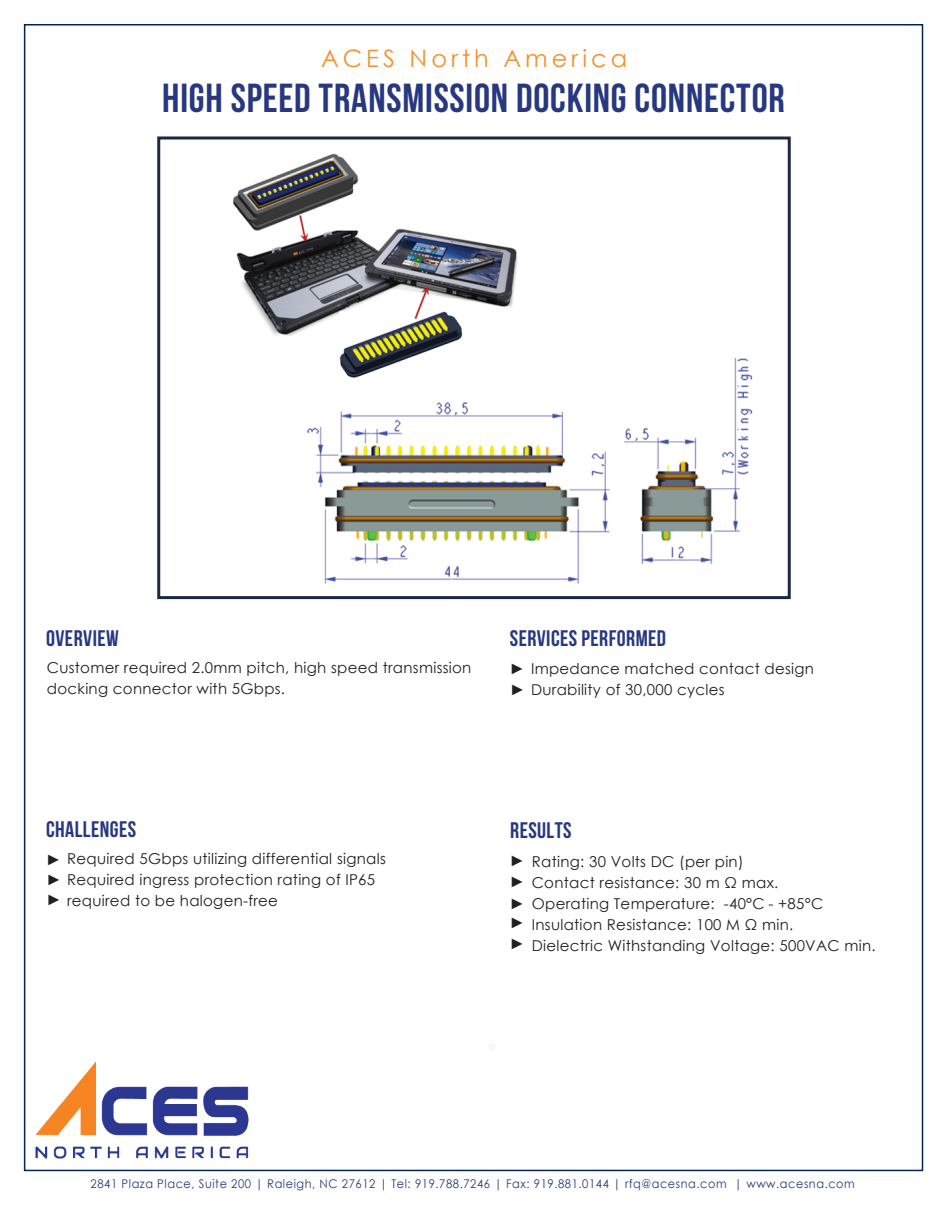
<style>
.page{position:relative;width:945px;height:1215px;background:#fff}
.page>*{position:absolute;margin:0;border:0;box-sizing:border-box;transform-origin:0 0}
.t1{font:40.5px "Bebas Neue";letter-spacing:.02em;color:#273880}
.t2{font:24px "Century Gothic";letter-spacing:.165em;color:#f2912d}
.t3{font:22.5px "Bebas Neue";letter-spacing:.02em;color:#273880}
.t4{font:15px/21px "Century Gothic";letter-spacing:.02em;color:#231f20}
.t5{font:12px "Century Gothic";letter-spacing:.05em;color:#273880;scale:.94 1}
</style>
<div class="page">
<div style="left:157px;top:136px;width:634px;height:463px;border:3px solid #192944"></div>
<img style="left:35px;top:1061px;width:214px;height:97px">
<img style="left:306px;top:359px;width:447px;height:225px">
<img style="left:233px;top:153px;width:291px;height:230px">
<h2 class="t2" style="left:321px;top:42px;width:307px">ACES North America</h2>
<h1 class="t1" style="left:162px;top:76px;width:624px">HIGH SPEED TRANSMISSION DOCKING CONNECTOR</h1>
<h3 class="t3" style="left:46px;top:625px;width:74px">OVERVIEW</h3>
<h3 class="t3" style="left:510px;top:625px;width:158px">SERVICES PERFORMED</h3>
<p class="t4" style="left:47px;top:657px;width:426px">Customer required 2.0mm pitch, high speed transmission docking connector with 5Gbps.</p>
<p class="t4" style="left:510px;top:658px;width:306px">► Impedance matched contact design ► Durability of 30,000 cycles</p>
<h3 class="t3" style="left:46px;top:817px;width:91px">CHALLENGES</h3>
<p class="t4" style="left:46px;top:848px;width:341px">► Required 5Gbps utilizing differential signals</p>
<p class="t4" style="left:46px;top:869px;width:330px">► Required ingress protection rating of IP65</p>
<p class="t4" style="left:67px;top:890px;width:212px">required to be halogen-free</p>
<p class="t4" style="left:46px;top:888px;width:16px">►</p>
<h3 class="t3" style="left:510px;top:818px;width:63px">RESULTS</h3>
<p class="t4" style="left:510px;top:850px;width:16px;text-align:justify">► ► ►</p>
<p class="t4" style="left:510px;top:912px;width:16px">► ►</p>
<p class="t4" style="left:532px;top:851px;width:345px">Rating: 30 Volts DC (per pin)<br>Contact resistance: 30 m Ω max.<br>Operating Temperature: -40°C - +85°C Insulation Resistance: 100 M Ω min.<br>Dielectric Withstanding Voltage: 500VAC min.</p>
<p class="t5" style="left:91px;top:1175px;width:814px">2841 Plaza Place, Suite 200 | Raleigh, NC 27612 | Tel: 919.788.7246 | Fax: 919.881.0144 | rfq@acesna.com | www.acesna.com</p>
</div>
